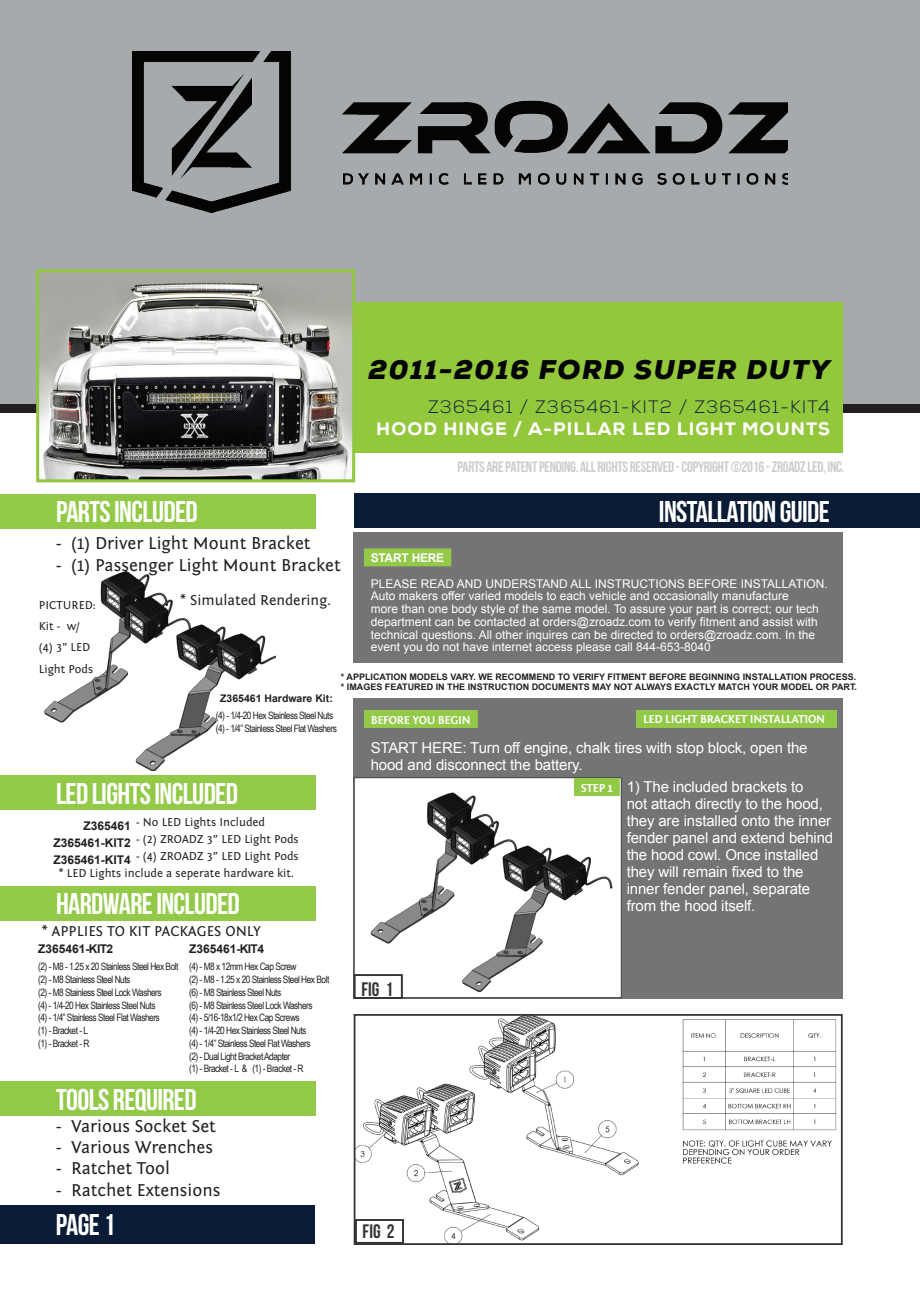
<style>
.page{position:relative;width:920px;height:1290px;background:#fff}
.page>*{position:absolute;margin:0;border:0;box-sizing:border-box;transform-origin:0 0}
.t1{font:30px "Bebas Neue";letter-spacing:-.02em;color:#fff}
.t2{font:italic 900 27px "Nexa";letter-spacing:.06em;color:#040503}
.t3{font:19.5px "Bebas Neue";color:#323332}
.t4{font:18px "Fontin Sans";color:#231f20}
.t5{font:300 18px "Nexa";letter-spacing:.06em;color:#0a2238}
.t6{font:800 18px "Nexa";letter-spacing:.06em;color:#fff}
.t7{font:15px/17px "Arial";letter-spacing:-.01em;color:#fff}
.t8{font:15px "Bebas Neue";letter-spacing:-.02em;color:#ceccca}
.t9{font:15px "Fontin Sans";color:#231f20}
.t10{font:12px/12.8px "Arial";color:#fff}
.t11{font:12px/21.3px "Fontin Sans";color:#231f20}
.t12{font:700 12px/17px "Arial";color:#231f20;text-align:justify}
.t13{font:700 12px "Fontin Sans";letter-spacing:-.02em;color:#fff}
.t14{font:700 12px "Arial";letter-spacing:-.02em;color:#fff}
.t15{font:700 10.5px "Arial";color:#231f20}
.t16{font:10.2px/12.8px "Arial Narrow";letter-spacing:-.05em;color:#231f20}
.t17{font:700 9px/9.3px "Arial";color:#231f20}
</style>
<div class="page">
<div style="left:354px;top:698px;width:489px;height:301px;background:#747375"></div>
<div style="left:0;top:0;width:920px;height:405px;background:#a7aaac"></div>
<div style="left:0;top:405px;width:920px;height:8px;background:#231f20"></div>
<img style="left:356px;top:779px;width:264px;height:217px">
<div style="left:354px;top:777px;width:268px;height:221px;border:1px solid #353534"></div>
<img style="left:357px;top:1017px;width:480px;height:225px">
<div style="left:354px;top:1014px;width:489px;height:231px;border:2px solid #323332"></div>
<div style="left:354px;top:974px;width:48px;height:25px;background:#fff"></div>
<div style="left:354px;top:974px;width:49px;height:25px;border:2px solid #323332"></div>
<div style="left:355px;top:1219px;width:49px;height:24px;background:#fff"></div>
<div style="left:355px;top:1219px;width:49px;height:25px;border:2px solid #323332"></div>
<div style="left:0;top:1205px;width:315px;height:38px;background:#091b35"></div>
<div style="left:354px;top:532px;width:489px;height:131px;background:#747375"></div>
<div style="left:364px;top:548px;width:87px;height:18px;background:#92c947"></div>
<div style="left:364px;top:710px;width:114px;height:18px;background:#92c947"></div>
<div style="left:574px;top:778px;width:46px;height:18px;background:#92c947"></div>
<div style="left:636px;top:710px;width:201px;height:17px;background:#92c947"></div>
<div style="left:0;top:1082px;width:315px;height:34px;background:#92c947"></div>
<div style="left:0;top:886px;width:315px;height:34px;background:#92c947"></div>
<div style="left:0;top:776px;width:315px;height:34px;background:#92c947"></div>
<div style="left:0;top:494px;width:315px;height:34px;background:#92c947"></div>
<img style="left:44px;top:570px;width:232px;height:201px">
<div style="left:354px;top:302px;width:489px;height:151px;background:#94c83c"></div>
<div style="left:355px;top:493px;width:565px;height:34px;background:#091b35"></div>
<img style="left:40px;top:279px;width:311px;height:199px">
<div style="left:36px;top:269px;width:319px;height:213px;border:3px solid #93c640"></div>
<img style="left:133px;top:52px;width:654px;height:160px">
<h2 class="t2" style="left:368px;top:352px;width:463px">2011-2016 FORD SUPER DUTY</h2>
<h3 class="t5" style="left:428px;top:396px;width:403px">Z365461 / Z365461-KIT2 / Z365461-KIT4</h3>
<h3 class="t6" style="left:376px;top:417px;width:455px">HOOD HINGE / A-PILLAR LED LIGHT MOUNTS</h3>
<h1 class="t1" style="left:56px;top:495px;width:143px">PARTS INCLUDED</h1>
<h3 class="t8" style="left:457px;top:459px;width:388px">PARTS ARE PATENT PENDING. ALL RIGHTS RESERVED - COPYRIGHT ©2016 - ZROADZ LED, INC.</h3>
<h1 class="t1" style="left:659px;top:495px;width:173px">INSTALLATION GUIDE</h1>
<h3 class="t4" style="left:56px;top:533px;width:256px">- (1) Driver Light Mount Bracket</h3>
<h3 class="t4" style="left:56px;top:555px;width:286px">- (1) Passenger Light Mount Bracket</h3>
<p class="t14" style="left:371px;top:550px;width:75px">START HERE</p>
<p class="t10" style="left:371px;top:577px;width:458px">PLEASE READ AND UNDERSTAND ALL INSTRUCTIONS BEFORE INSTALLATION.<br>Auto makers offer varied models to each vehicle and occasionally manufacture<br>more than one body style of the same model. To assure your part is correct; our tech department can be contacted at orders@zroadz.com to verify fitment and assist with technical questions. All other inquires can be directed to orders@zroadz.com. In the event you do not have internet access please call 844-653-8040</p>
<h3 class="t9" style="left:180px;top:591px;width:152px">* Simulated Rendering.</h3>
<p class="t11" style="left:39px;top:594px;width:58px">PICTURED:<br>Kit - w/ (4) 3” LED<br>Light Pods</p>
<p class="t17" style="left:341px;top:673px;width:518px">* APPLICATION MODELS VARY. WE RECOMMEND TO VERIFY FITMENT BEFORE BEGINNING INSTALLATION PROCESS. * IMAGES FEATURED IN THE INSTRUCTION DOCUMENTS MAY NOT ALWAYS EXACTLY MATCH YOUR MODEL OR PART.</p>
<p class="t13" style="left:643px;top:712px;width:184px">LED LIGHT BRACKET INSTALLATION</p>
<p class="t15" style="left:220px;top:692px;width:114px">Z365461 Hardware Kit:</p>
<p class="t16" style="left:216px;top:709px;width:123px">(4) - 1/4-20 Hex Stainless Steel Nuts (4) - 1/4” Stainless Steel Flat Washers</p>
<p class="t13" style="left:371px;top:713px;width:102px">BEFORE YOU BEGIN</p>
<h3 class="t7" style="left:371px;top:740px;width:438px">START HERE: Turn off engine, chalk tires with stop block, open the hood and disconnect the battery.</h3>
<p class="t13" style="left:581px;top:781px;width:34px">STEP 1</p>
<h3 class="t7" style="left:627px;top:778px;width:208px">1) The included brackets to<br>not attach directly to the hood, they are installed onto the inner fender panel and extend behind the hood cowl. Once installed they will remain fixed to the inner fender panel, separate from the hood itself.</h3>
<h1 class="t1" style="left:56px;top:777px;width:183px">LED LIGHTS INCLUDED</h1>
<p class="t11" style="left:136px;top:811px;width:131px">- No LED Lights Included</p>
<p class="t11" style="left:136px;top:828px;width:164px">- (2) ZROADZ 3” LED Light Pods</p>
<p class="t11" style="left:136px;top:845px;width:164px">- (4) ZROADZ 3” LED Light Pods</p>
<p class="t12" style="left:54px;top:818px;width:79px;text-indent:30px">Z365461<br>Z365461-KIT2<br>Z365461-KIT4</p>
<p class="t11" style="left:59px;top:862px;width:237px">* LED Lights include a seperate hardware kit.</p>
<h1 class="t1" style="left:56px;top:887px;width:185px">HARDWARE INCLUDED</h1>
<h3 class="t9" style="left:42px;top:923px;width:221px">* APPLIES TO KIT PACKAGES ONLY</h3>
<p class="t12" style="left:38px;top:941px;width:76px">Z365461-KIT2</p>
<p class="t16" style="left:38px;top:960px;width:142px">(2) - M8 - 1.25 x 20 Stainless Steel Hex Bolt (2) - M8 Stainless Steel Nuts<br>(2) - M8 Stainless Steel Lock Washers<br>(4) - 1/4-20 Hex Stainless Steel Nuts<br>(4) - 1/4” Stainless Steel Flat Washers<br>(1) - Bracket - L<br>(1) - Bracket - R</p>
<p class="t12" style="left:189px;top:941px;width:76px">Z365461-KIT4</p>
<p class="t16" style="left:189px;top:960px;width:142px">(4) - M8 x 12mm Hex Cap Screw<br>(2) - M8 - 1.25 x 20 Stainless Steel Hex Bolt (6) - M8 Stainless Steel Nuts<br>(6) - M8 Stainless Steel Lock Washers<br>(4) - 5/16-18x1/2 Hex Cap Screws<br>(4) - 1/4-20 Hex Stainless Steel Nuts<br>(4) - 1/4” Stainless Steel Flat Washers<br>(2) - Dual Light Bracket Adapter<br>(1) - Bracket - L &amp; (1) - Bracket - R</p>
<h1 class="t1" style="left:56px;top:1083px;width:142px">TOOLS REQUIRED</h1>
<h3 class="t4" style="left:56px;top:1116px;width:161px">- Various Socket Set</h3>
<h3 class="t4" style="left:56px;top:1137px;width:159px">- Various Wrenches</h3>
<h3 class="t4" style="left:56px;top:1158px;width:115px">- Ratchet Tool</h3>
<h3 class="t4" style="left:56px;top:1180px;width:166px">- Ratchet Extensions</h3>
<h3 class="t3" style="left:361px;top:978px;width:33px">FIG 1</h3>
<h1 class="t1" style="left:56px;top:1209px;width:61px">PAGE 1</h1>
<h3 class="t3" style="left:363px;top:1221px;width:33px">FIG 2</h3>
</div>
